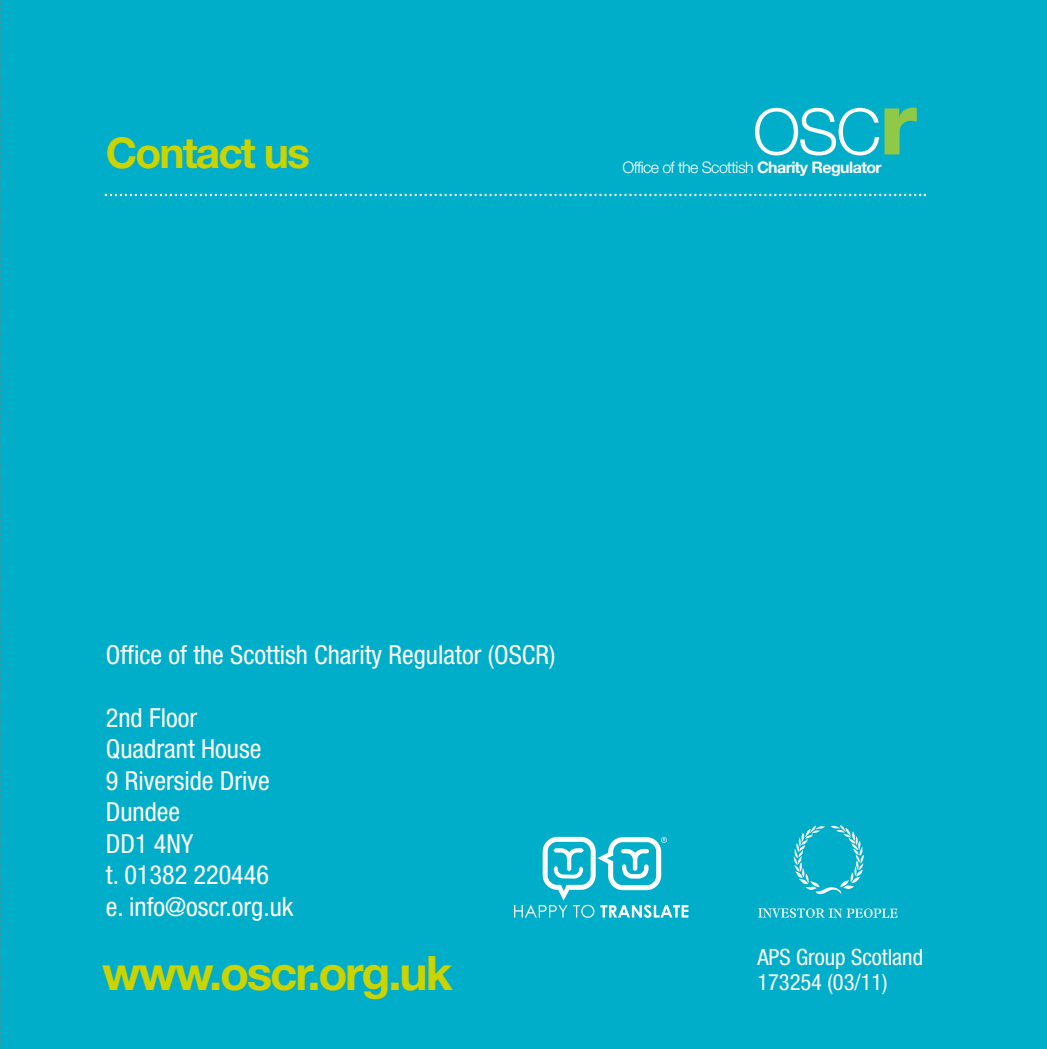
<style>
.page{position:relative;width:1047px;height:1049px;background:#fff}
.page>*{position:absolute;margin:0;border:0;box-sizing:border-box;transform-origin:0 0}
.t1{font:800 88.75px "Helvetica Neue LT";color:#90c848}
.t2{font:300 64px "Helvetica Neue LT";color:#fff}
.t3{font:700 47.5px "Helvetica Neue LT";letter-spacing:-.045em;color:#cbd300}
.t4{font:700 42.5px "Helvetica Neue LT";letter-spacing:-.045em;color:#cbd300}
.t5{font:condensed 26.25px/31.5px "Helvetica Neue LT";color:#fff}
.t6{font:condensed 22.5px/25px "Helvetica Neue LT";color:#fff}
.t7{font:300 16px "Helvetica Neue LT";letter-spacing:-.035em;color:#fff}
.s1{font-weight:700}
</style>
<div class="page">
<div style="left:0;top:0;width:1046px;height:1049px;background:#00aeca"></div>
<svg style="left:105px;top:194px;width:821px;height:2px"></svg>
<svg style="left:514px;top:837px;width:174px;height:81px"></svg>
<img style="left:807px;top:908px;width:90px;height:10px">
<svg style="left:0;top:1px;width:1px;height:1047px"></svg>
<h3 class="t4" style="left:106px;top:138px;width:205px">Contact us</h3>
<h2 class="t2" style="left:752px;top:109px;width:130px">OSC</h2>
<h1 class="t1" style="left:878px;top:91px;width:39px">r</h1>
<p class="t7" style="left:622px;top:162px;width:261px">Office of the Scottish <span class="s1">Charity Regulator</span></p>
<p class="t5" style="left:106px;top:641px;width:451px">Office of the Scottish Charity Regulator (OSCR)</p>
<p class="t5" style="left:106px;top:704px;width:189px">2nd Floor<br>Quadrant House<br>9 Riverside Drive<br>Dundee<br>DD1 4NY<br>t. 01382 220446 e. info@oscr.org.uk</p>
<h3 class="t3" style="left:102px;top:956px;width:352px">www.oscr.org.uk</h3>
<p class="t6" style="left:757px;top:946px;width:167px">APS Group Scotland<br>173254 (03/11)</p>
</div>
